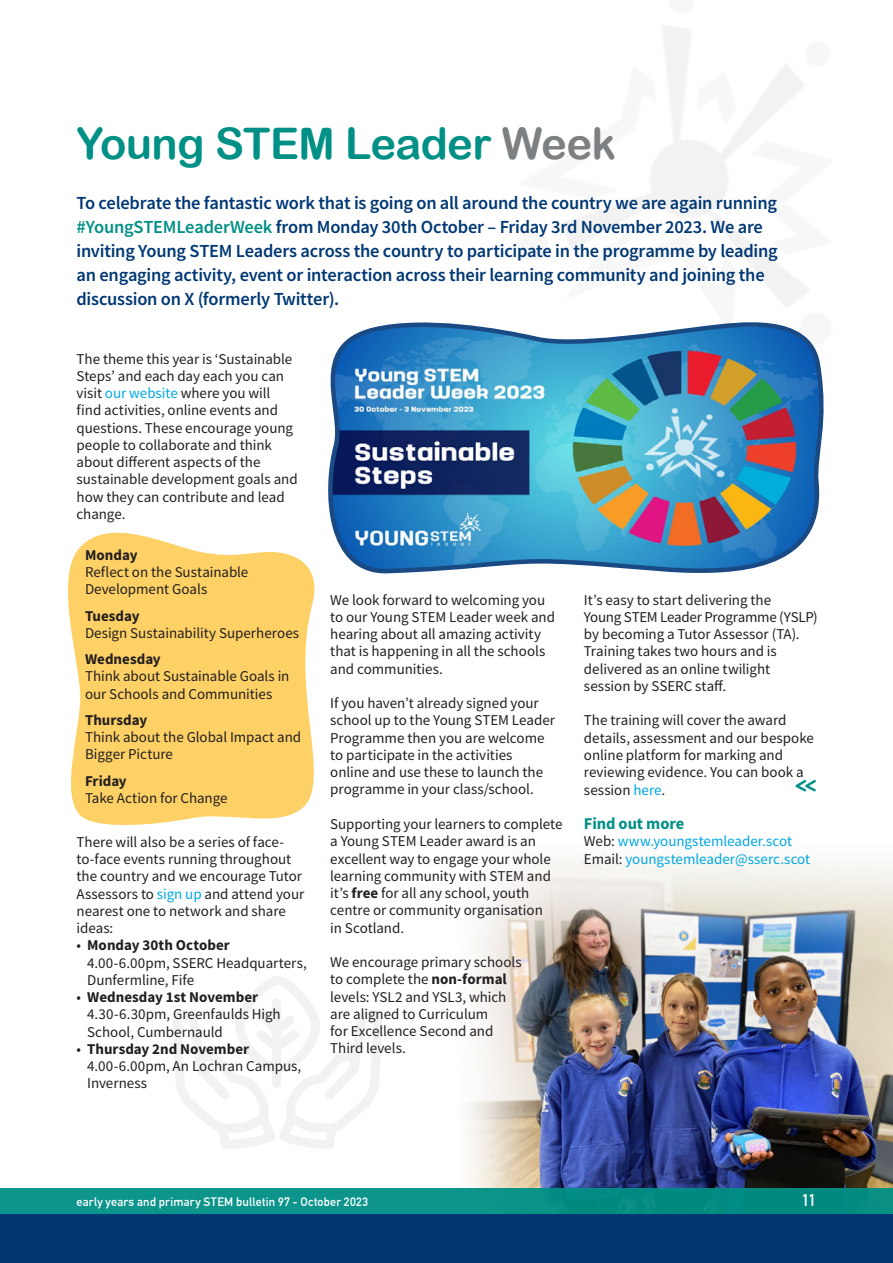
<style>
.page{position:relative;width:893px;height:1263px;background:#fff}
.page>*{position:absolute;margin:0;border:0;box-sizing:border-box;transform-origin:0 0}
.t1{font:43.5px "Arial Rounded MT Bold";letter-spacing:-.015em;color:#009086}
.t2{font:700 24.15px "Monoglyceride";color:#009086;scale:.87 1}
.t3{font:600 18.45px/24px "Source Sans Pro";letter-spacing:-.015em;color:#013874}
.t4{font:700 16.5px "Source Sans Pro";letter-spacing:-.005em;color:#009086}
.t5{font:700 16.5px "DIN Alternate";color:#fff}
.t6{font:15px/17.2px "Source Sans Pro";letter-spacing:-.005em;color:#231f20}
.t7{font:15px/17.2px "Source Sans Pro";letter-spacing:-.005em;color:#00a8e4}
.t8{font:700 15px "Source Sans Pro";color:#231f20}
.t9{font:700 12px "DIN Alternate";letter-spacing:.02em;color:#fff}
.s1{color:#7d8082}
.s2{color:#009086}
.s3{color:#00a8e4}
.s4{font-weight:700}
.s5{color:#231f20}
</style>
<div class="page">
<svg style="left:173px;top:994px;width:209px;height:155px"></svg>
<div style="left:235px;top:976px;width:85px;height:97px;border:9px solid #f2f2f3;border-radius:50%"></div>
<img style="left:467px;top:855px;width:426px;height:333px">
<div style="left:0;top:1188px;width:893px;height:26px;background:linear-gradient(to right,#10988f,#018980)"></div>
<div style="left:0;top:1214px;width:893px;height:49px;background:#013874"></div>
<svg style="left:68px;top:532px;width:247px;height:293px;background:#fed676"></svg>
<svg style="left:306px;top:312px;width:527px;height:266px"></svg>
<h1 class="t1" style="left:77px;top:118px;width:541px">Young STEM Leader <span class="s1">Week</span></h1>
<p class="t3" style="left:77px;top:191px;width:703px">To celebrate the fantastic work that is going on all around the country we are again running <span class="s2">#YoungSTEMLeaderWeek</span> from Monday 30th October – Friday 3rd November 2023. We are inviting Young STEM Leaders across the country to participate in the programme by leading an engaging activity, event or interaction across their learning community and joining the discussion on X (formerly Twitter).</p>
<p class="t6" style="left:77px;top:350px;width:223px">The theme this year is ‘Sustainable<br>Steps’ and each day each you can visit <span class="s3">our website</span> where you will find activities, online events and questions. These encourage young people to collaborate and think about different aspects of the sustainable development goals and how they can contribute and lead change.</p>
<p class="t8" style="left:85px;top:545px;width:54px">Monday</p>
<p class="t6" style="left:85px;top:563px;width:165px">Reflect on the Sustainable<br>Development Goals</p>
<p class="t8" style="left:85px;top:605px;width:56px">Tuesday</p>
<p class="t6" style="left:85px;top:624px;width:216px">Design Sustainability Superheroes</p>
<p class="t8" style="left:85px;top:649px;width:77px">Wednesday</p>
<p class="t6" style="left:85px;top:667px;width:206px">Think about Sustainable Goals in our Schools and Communities</p>
<p class="t8" style="left:85px;top:710px;width:64px">Thursday</p>
<p class="t6" style="left:85px;top:728px;width:218px">Think about the Global Impact and<br>Bigger Picture</p>
<p class="t8" style="left:85px;top:770px;width:43px">Friday</p>
<p class="t6" style="left:85px;top:789px;width:144px">Take Action for Change</p>
<p class="t6" style="left:77px;top:833px;width:229px">There will also be a series of face&shy;to-face events running throughout the country and we encourage Tutor<br>Assessors to <span class="s3">sign up</span> and attend your nearest one to network and share ideas:</p>
<p class="t6" style="left:87px;top:936px;width:221px;text-indent:-11px">• <span class="s4">Monday 30th October<br></span>4.00-6.00pm, SSERC Headquarters,<br>Dunfermline, Fife</p>
<p class="t6" style="left:87px;top:988px;width:195px;text-indent:-11px">• <span class="s4">Wednesday 1st November<br></span>4.30-6.30pm, Greenfaulds High<br>School, Cumbernauld</p>
<p class="t6" style="left:87px;top:1040px;width:216px;text-indent:-11px">• <span class="s4">Thursday 2nd November<br></span>4.00-6.00pm, An Lochran Campus,<br>Inverness</p>
<p class="t6" style="left:330px;top:591px;width:226px">We look forward to welcoming you to our Young STEM Leader week and hearing about all amazing activity that is happening in all the schools and communities.</p>
<p class="t6" style="left:330px;top:694px;width:226px">If you haven’t already signed your school up to the Young STEM Leader<br>Programme then you are welcome to participate in the activities online and use these to launch the programme in your class/school.</p>
<p class="t6" style="left:330px;top:815px;width:234px">Supporting your learners to complete a Young STEM Leader award is an excellent way to engage your whole learning community with STEM and it’s <span class="s4">free</span> for all any school, youth centre or community organisation<br>in Scotland.</p>
<p class="t6" style="left:330px;top:953px;width:193px">We encourage primary schools to complete the <span class="s4">non-formal </span>levels: YSL2 and YSL3, which are aligned to Curriculum<br>for Excellence Second and<br>Third levels.</p>
<p class="t6" style="left:584px;top:591px;width:235px">It’s easy to start delivering the<br>Young STEM Leader Programme (YSLP) by becoming a Tutor Assessor (TA).<br>Training takes two hours and is delivered as an online twilight session by SSERC staff.</p>
<p class="t6" style="left:584px;top:712px;width:231px">The training will cover the award details, assessment and our bespoke online platform for marking and reviewing evidence. You can book a session <span class="s3">here</span>.</p>
<p class="t4" style="left:584px;top:812px;width:102px">Find out more</p>
<p class="t7" style="left:584px;top:832px;width:228px"><span class="s5">Web:</span> www.youngstemleader.scot<br><span class="s5">Email:</span> youngstemleader@sserc.scot</p>
<h2 class="t2" style="left:795px;top:769px;width:26px">&lt;&lt;</h2>
<p class="t9" style="left:77px;top:1192px;width:293px">early years and primary STEM bulletin 97 - October 2023</p>
<p class="t5" style="left:802px;top:1187px;width:16px">11</p>
</div>
